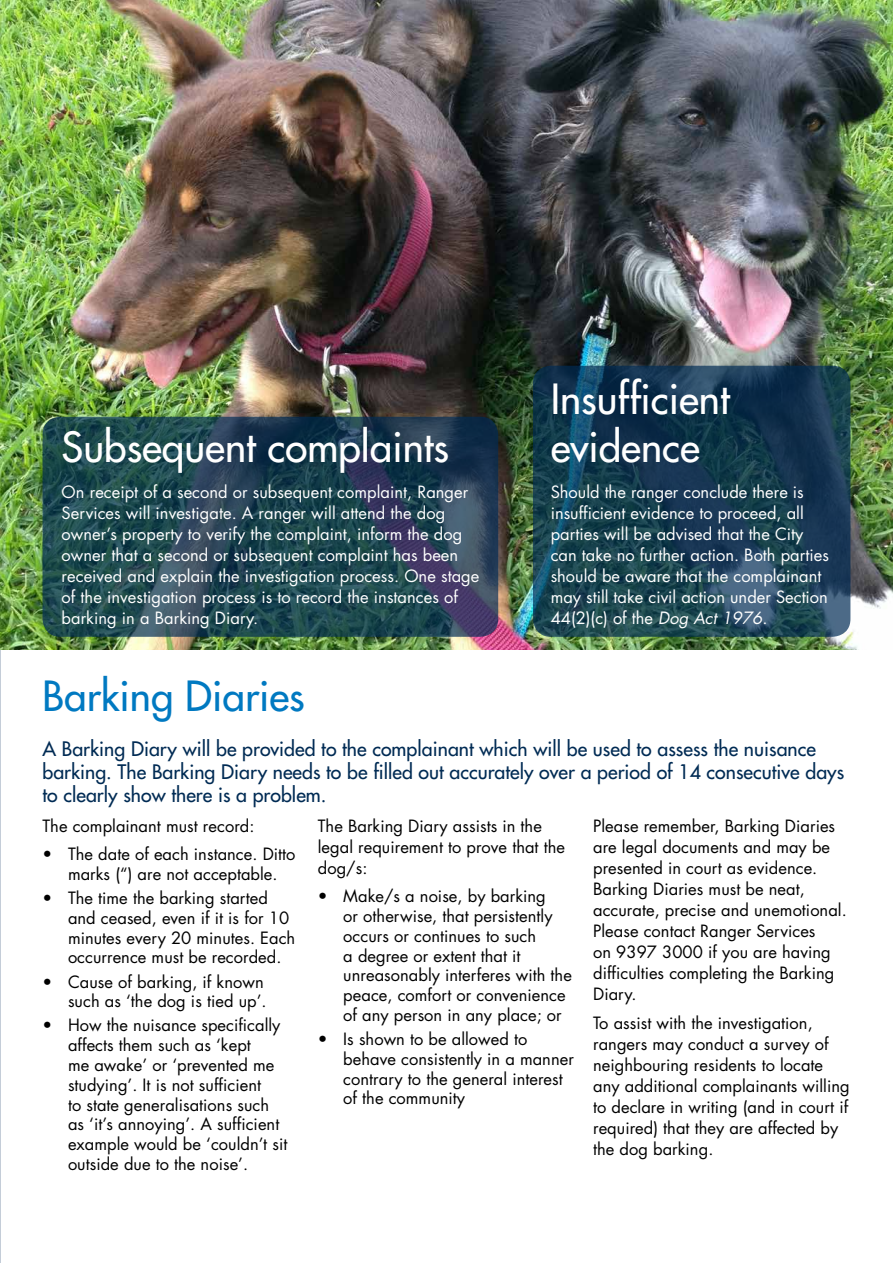
<style>
.page{position:relative;width:893px;height:1263px;background:#fff}
.page>*{position:absolute;margin:0;border:0;box-sizing:border-box;transform-origin:0 0}
.t1{font:40.5px/48.6px "Futura";color:#fff}
.t2{font:40.5px "Futura";color:#0079c1}
.t3{font:19.5px/23.4px "Futura";color:#002b54}
.t4{font:16.5px/19.8px "Futura";color:#000}
.t5{font:16.5px/21px "Futura";color:#fff}
.s1{font-style:italic}
</style>
<div class="page">
<img style="left:0;top:0;width:893px;height:649px">
<svg style="left:533px;top:366px;width:317px;height:271px;background:#193e53"></svg>
<svg style="left:43px;top:417px;width:455px;height:220px;background:#234452"></svg>
<h1 class="t1" style="left:62px;top:423px;width:389px">Subsequent complaints</h1>
<p class="t5" style="left:62px;top:482px;width:419px">On receipt of a second or subsequent complaint, Ranger Services will investigate. A ranger will attend the dog owner’s property to verify the complaint, inform the dog owner that a second or subsequent complaint has been received and explain the investigation process. One stage of the investigation process is to record the instances of barking in a Barking Diary.</p>
<h1 class="t1" style="left:551px;top:375px;width:181px">Insufficient evidence</h1>
<p class="t5" style="left:551px;top:482px;width:280px">Should the ranger conclude there is insufficient evidence to proceed, all parties will be advised that the City can take no further action. Both parties should be aware that the complainant may still take civil action under Section 44(2)(c) of the <span class="s1">Dog Act 1976</span>.</p>
<h1 class="t2" style="left:43px;top:671px;width:264px">Barking Diaries</h1>
<p class="t3" style="left:43px;top:737px;width:803px">A Barking Diary will be provided to the complainant which will be used to assess the nuisance barking. The Barking Diary needs to be filled out accurately over a period of 14 consecutive days to clearly show there is a problem.</p>
<p class="t4" style="left:43px;top:816px;width:213px">The complainant must record:</p>
<p class="t4" style="left:43px;top:844px;width:254px;text-align:center">• The date of each instance. Ditto marks (“) are not acceptable.</p>
<p class="t4" style="left:68px;top:888px;width:229px;text-indent:-25px">• The time the barking started and ceased, even if it is for 10 minutes every 20 minutes. Each occurrence must be recorded.</p>
<p class="t4" style="left:43px;top:972px;width:226px;text-align:right">• Cause of barking, if known such as ‘the dog is tied up’.</p>
<p class="t4" style="left:68px;top:1015px;width:221px;text-indent:-25px">• How the nuisance specifically affects them such as ‘kept<br>me awake’ or ‘prevented me studying’. It is not sufficient<br>to state generalisations such as ‘it’s annoying’. A sufficient example would be ‘couldn’t sit outside due to the noise’.</p>
<p class="t4" style="left:318px;top:815px;width:249px;line-height:21px">The Barking Diary assists in the legal requirement to prove that the dog/s:</p>
<p class="t4" style="left:343px;top:886px;width:230px;text-indent:-25px">• Make/s a noise, by barking<br>or otherwise, that persistently occurs or continues to such<br>a degree or extent that it unreasonably interferes with the peace, comfort or convenience of any person in any place; or</p>
<p class="t4" style="left:343px;top:1029px;width:232px;text-indent:-25px">• Is shown to be allowed to behave consistently in a manner contrary to the general interest of the community</p>
<p class="t4" style="left:593px;top:815px;width:255px;line-height:21px">Please remember, Barking Diaries are legal documents and may be presented in court as evidence.<br>Barking Diaries must be neat, accurate, precise and unemotional.<br>Please contact Ranger Services<br>on 9397 3000 if you are having difficulties completing the Barking<br>Diary.</p>
<p class="t4" style="left:593px;top:1013px;width:258px;line-height:21px">To assist with the investigation, rangers may conduct a survey of neighbouring residents to locate any additional complainants willing to declare in writing (and in court if required) that they are affected by the dog barking.</p>
</div>
